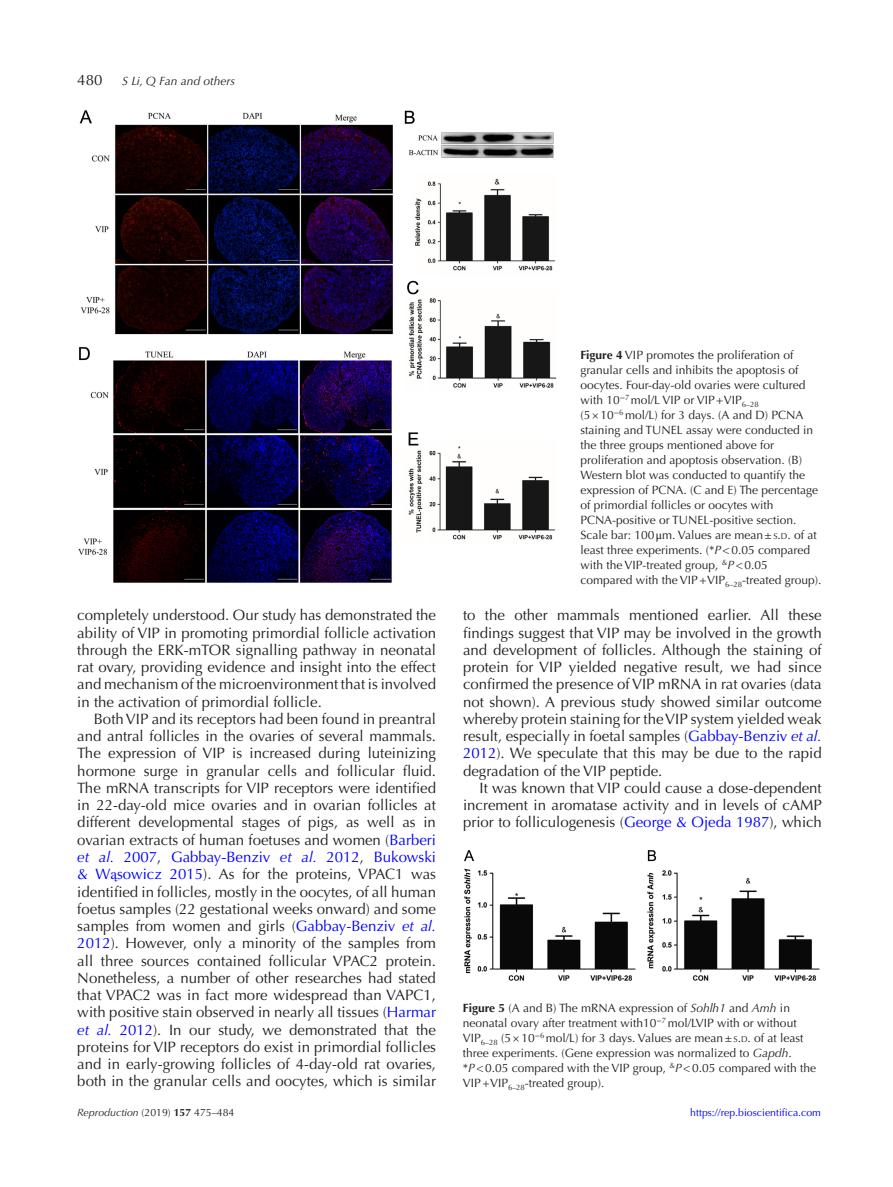
<style>
.page{position:relative;width:893px;height:1187px;background:#fff}
.page>*{position:absolute;margin:0;border:0;box-sizing:border-box;transform-origin:0 0}
.TXI{font:15px/17.2px "Optima LT Std";color:#231f20;text-align:justify}
.TXT{font:15px/17.2px "Optima LT Std";color:#231f20;text-align:justify}
.FC{font:12px/15px "Optima LT Std";color:#231f20}
.t1{font:italic 12px "Optima LT Std";color:#231f20}
.t2{font:10.5px "Optima LT Std";color:#00f}
.t3{font:10.5px "Optima LT Std";color:#231f20}
.s1{color:#00f}
.s2{font-style:italic;color:#00f}
.s3{font-family:"STIX General";color:#00f}
.s4{font-weight:700}
.s5{font-family:"STIX General"}
.s6{font-size:8.4px}
.s7{font-style:inherit}
.s8{font-style:italic}
</style>
<div class="page">
<img style="left:78px;top:110px;width:479px;height:473px">
<img style="left:464px;top:850px;width:356px;height:131px">
<p class="TXI" style="left:77px;top:71px;width:27px">480</p>
<p class="t1" style="left:122px;top:74px;width:114px">S Li, Q Fan and others</p>
<p class="TXT" style="left:77px;top:607px;width:360px">completely understood. Our study has demonstrated the ability of VIP in promoting primordial follicle activation through the ERK-mTOR signalling pathway in neonatal rat ovary, providing evidence and insight into the effect and mechanism of the microenvironment that is involved in the activation of primordial follicle.</p>
<p class="TXI" style="left:77px;top:710px;width:360px;text-indent:16px">Both VIP and its receptors had been found in preantral and antral follicles in the ovaries of several mammals.<br>The expression of VIP is increased during luteinizing hormone surge in granular cells and follicular fluid.<br>The mRNA transcripts for VIP receptors were identified in 22-day-old mice ovaries and in ovarian follicles at different developmental stages of pigs, as well as in ovarian extracts of human foetuses and women (<span class="s1">Barberi </span><span class="s2">et al.</span> <span class="s1">2007</span>, <span class="s1">Gabbay-Benziv</span> <span class="s2">et al.</span> <span class="s1">2012</span>, <span class="s1">Bukowski &amp; W</span><span class="s3">ą</span><span class="s1">sowicz 2015</span>). As for the proteins, VPAC1 was identified in follicles, mostly in the oocytes, of all human foetus samples (22 gestational weeks onward) and some samples from women and girls (<span class="s1">Gabbay-Benziv</span> <span class="s2">et al.<br></span><span class="s1">2012</span>). However, only a minority of the samples from all three sources contained follicular VPAC2 protein.<br>Nonetheless, a number of other researches had stated that VPAC2 was in fact more widespread than VAPC1, with positive stain observed in nearly all tissues (<span class="s1">Harmar </span><span class="s2">et al.</span> <span class="s1">2012</span>). In our study, we demonstrated that the proteins for VIP receptors do exist in primordial follicles and in early-growing follicles of 4-day-old rat ovaries, both in the granular cells and oocytes, which is similar</p>
<p class="FC" style="left:580px;top:347px;width:243px"><span class="s4">Figure 4</span> VIP promotes the proliferation of granular cells and inhibits the apoptosis of oocytes. Four-day-old ovaries were cultured with 10<sup>−</sup><sup>7</sup> mol/L VIP or VIP+VIP<sub>6–28<br></sub>(5×10<sup>−</sup><sup>6</sup> mol/L) for 3 days. (A and D) PCNA staining and TUNEL assay were conducted in the three groups mentioned above for proliferation and apoptosis observation. (B)<br>Western blot was conducted to quantify the expression of PCNA. (C and E) The percentage of primordial follicles or oocytes with PCNA-positive or TUNEL-positive section.<br>Scale bar: 100<span class="s5">μ</span>m. Values are mean± <span class="s6">s</span><span class="s7">.</span><span class="s6">d</span><span class="s7">.</span> of at least three experiments. (*<span class="s8">P</span>&lt;0.05 compared with the VIP-treated group, <sup>&amp;</sup><span class="s8">P</span>&lt;0.05 compared with the VIP+VIP<sub>6–28</sub>-treated group).</p>
<p class="TXI" style="left:463px;top:607px;width:360px">to the other mammals mentioned earlier. All these findings suggest that VIP may be involved in the growth and development of follicles. Although the staining of protein for VIP yielded negative result, we had since confirmed the presence of VIP mRNA in rat ovaries (data not shown). A previous study showed similar outcome whereby protein staining for the VIP system yielded weak result, especially in foetal samples (<span class="s1">Gabbay-Benziv</span> <span class="s2">et al.<br></span><span class="s1">2012</span>). We speculate that this may be due to the rapid degradation of the VIP peptide.</p>
<p class="TXI" style="left:463px;top:779px;width:360px;text-indent:16px">It was known that VIP could cause a dose-dependent increment in aromatase activity and in levels of cAMP prior to folliculogenesis (<span class="s1">George &amp; Ojeda 1987</span>), which</p>
<p class="FC" style="left:463px;top:1000px;width:355px"><span class="s4">Figure 5</span> (A and B) The mRNA expression of <span class="s8">Sohlh1</span> and <span class="s8">Amh</span> in neonatal ovary after treatment with10<sup>−</sup><sup>7</sup> mol/LVIP with or without VIP<sub>6–28</sub> (5×10<sup>−</sup><sup>6</sup> mol/L) for 3 days. Values are mean± <span class="s6">s</span><span class="s7">.</span><span class="s6">d</span><span class="s7">.</span> of at least three experiments. (Gene expression was normalized to <span class="s8">Gapdh</span>. *<span class="s8">P</span>&lt;0.05 compared with the VIP group, <sup>&amp;</sup><span class="s8">P</span>&lt;0.05 compared with the VIP+VIP<sub>6–28</sub>-treated group).</p>
<p class="t3" style="left:77px;top:1105px;width:159px"><span class="s8">Reproduction</span> (2019) <span class="s4">157</span> 475–484</p>
<p class="t2" style="left:690px;top:1105px;width:132px">https://rep.bioscientifica.com</p>
</div>
